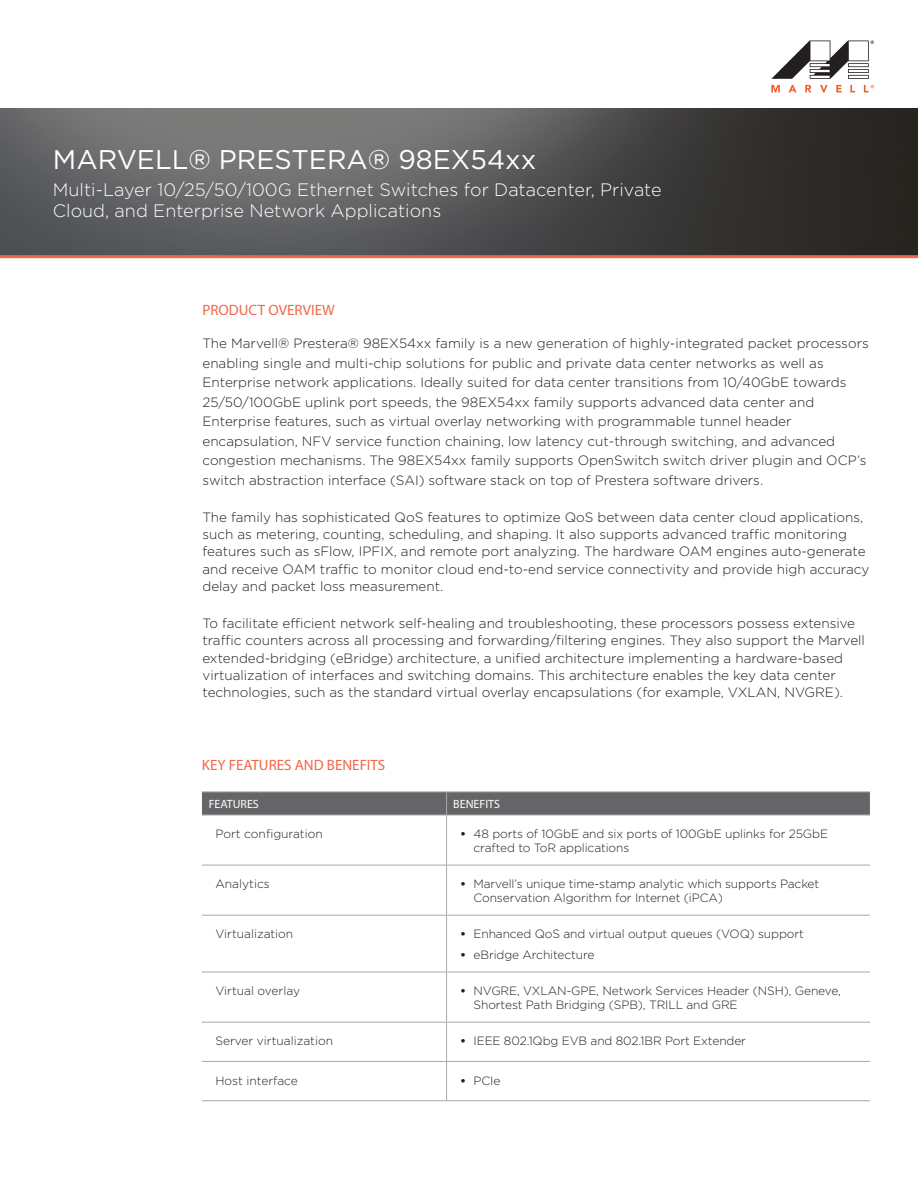
<style>
.page{position:relative;width:918px;height:1188px;background:#fff}
.page>*{position:absolute;margin:0;border:0;box-sizing:border-box;transform-origin:0 0}
.Main_Title{font:27px "Gotham";color:#fff}
.Subtitle{font:300 18px/21px "Gotham";color:#fff}
.Body_Headings{font:15px "Myriad Pro";color:#f26648}
.Body_Copy{font:300 13.5px/17.2px "Gotham";color:#231f20}
.Table_Features_Text{font:300 12px/13.5px "Gotham";letter-spacing:-.01em;color:#231f20}
.Table_Headers{font:12px "Myriad Pro";color:#fff}
.s1{font-weight:700}
</style>
<div class="page">
<img style="left:0;top:108px;width:918px;height:147px">
<hr style="left:0;top:255px;width:918px;height:3px;background:#f26648">
<svg style="left:771px;top:85px;width:9px;height:7px"></svg>
<svg style="left:789px;top:85px;width:8px;height:7px"></svg>
<svg style="left:805px;top:85px;width:6px;height:7px"></svg>
<svg style="left:820px;top:85px;width:8px;height:7px"></svg>
<svg style="left:836px;top:85px;width:6px;height:7px"></svg>
<svg style="left:850px;top:85px;width:5px;height:7px"></svg>
<svg style="left:864px;top:85px;width:10px;height:7px"></svg>
<svg style="left:771px;top:40px;width:103px;height:39px"></svg>
<hr style="left:202px;top:1022px;width:245px;height:1px;background:#a8a9ad">
<hr style="left:447px;top:1022px;width:423px;height:1px;background:#a8a9ad">
<hr style="left:202px;top:1061px;width:245px;height:1px;background:#a8a9ad">
<hr style="left:447px;top:1061px;width:423px;height:1px;background:#a8a9ad">
<svg style="left:202px;top:792px;width:668px;height:23px;background:#67676a"></svg>
<hr style="left:202px;top:815px;width:245px;height:1px;background:#a8a9ad">
<hr style="left:447px;top:815px;width:423px;height:1px;background:#a8a9ad">
<hr style="left:446px;top:815px;width:1px;height:50px;background:#a8a9ad">
<hr style="left:446px;top:865px;width:1px;height:50px;background:#a8a9ad">
<hr style="left:446px;top:916px;width:1px;height:56px;background:#a8a9ad">
<hr style="left:446px;top:972px;width:1px;height:50px;background:#a8a9ad">
<hr style="left:446px;top:1023px;width:1px;height:38px;background:#a8a9ad">
<hr style="left:446px;top:1062px;width:1px;height:38px;background:#a8a9ad">
<hr style="left:202px;top:865px;width:245px;height:1px;background:#a8a9ad">
<hr style="left:447px;top:865px;width:423px;height:1px;background:#a8a9ad">
<hr style="left:202px;top:915px;width:245px;height:1px;background:#a8a9ad">
<hr style="left:447px;top:915px;width:423px;height:1px;background:#a8a9ad">
<hr style="left:202px;top:972px;width:245px;height:1px;background:#a8a9ad">
<hr style="left:447px;top:972px;width:423px;height:1px;background:#a8a9ad">
<hr style="left:202px;top:1100px;width:245px;height:1px;background:#a8a9ad">
<hr style="left:447px;top:1100px;width:423px;height:1px;background:#a8a9ad">
<p class="Main_Title" style="left:53px;top:144px;width:485px">MARVELL® PRESTERA® 98EX54xx</p>
<p class="Subtitle" style="left:53px;top:178px;width:610px">Multi-Layer 10/25/50/100G Ethernet Switches for Datacenter, Private<br>Cloud, and Enterprise Network Applications</p>
<p class="Body_Headings" style="left:202px;top:301px;width:134px">PRODUCT OVERVIEW</p>
<p class="Body_Copy" style="left:202px;top:333px;width:668px;line-height:19.5px">The Marvell® Prestera® 98EX54xx family is a new generation of highly-integrated packet processors enabling single and multi-chip solutions for public and private data center networks as well as Enterprise network applications. Ideally suited for data center transitions from 10/40GbE towards 25/50/100GbE uplink port speeds, the 98EX54xx family supports advanced data center and Enterprise features, such as virtual overlay networking with programmable tunnel header encapsulation, NFV service function chaining, low latency cut-through switching, and advanced congestion mechanisms. The 98EX54xx family supports OpenSwitch switch driver plugin and OCP’s switch abstraction interface (SAI) software stack on top of Prestera software drivers.</p>
<p class="Body_Copy" style="left:202px;top:508px;width:668px">The family has sophisticated QoS features to optimize QoS between data center cloud applications, such as metering, counting, scheduling, and shaping. It also supports advanced traffic monitoring features such as sFlow, IPFIX, and remote port analyzing. The hardware OAM engines auto-generate and receive OAM traffic to monitor cloud end-to-end service connectivity and provide high accuracy delay and packet loss measurement.</p>
<p class="Body_Copy" style="left:202px;top:615px;width:664px">To facilitate efficient network self-healing and troubleshooting, these processors possess extensive traffic counters across all processing and forwarding/filtering engines. They also support the Marvell extended-bridging (eBridge) architecture, a unified architecture implementing a hardware-based virtualization of interfaces and switching domains. This architecture enables the key data center technologies, such as the standard virtual overlay encapsulations (for example, VXLAN, NVGRE).</p>
<p class="Body_Headings" style="left:202px;top:756px;width:185px">KEY FEATURES AND BENEFITS</p>
<p class="Table_Headers" style="left:209px;top:797px;width:52px">FEATURES</p>
<p class="Table_Headers" style="left:453px;top:797px;width:48px">BENEFITS</p>
<p class="Table_Features_Text" style="left:215px;top:827px;width:109px">Port configuration</p>
<p class="Table_Features_Text" style="left:474px;top:827px;width:356px;text-indent:-14px"><span class="s1">•</span> 48 ports of 10GbE and six ports of 100GbE uplinks for 25GbE crafted to ToR applications</p>
<p class="Table_Features_Text" style="left:215px;top:877px;width:56px">Analytics</p>
<p class="Table_Features_Text" style="left:474px;top:877px;width:347px;text-indent:-14px"><span class="s1">•</span> Marvell’s unique time-stamp analytic which supports Packet<br>Conservation Algorithm for Internet (iPCA)</p>
<p class="Table_Features_Text" style="left:215px;top:927px;width:79px">Virtualization</p>
<p class="Table_Features_Text" style="left:460px;top:927px;width:345px"><span class="s1">•</span> Enhanced QoS and virtual output queues (VOQ) support</p>
<p class="Table_Features_Text" style="left:460px;top:947px;width:136px"><span class="s1">•</span> eBridge Architecture</p>
<p class="Table_Features_Text" style="left:215px;top:984px;width:86px">Virtual overlay</p>
<p class="Table_Features_Text" style="left:474px;top:984px;width:369px;text-indent:-14px"><span class="s1">•</span> NVGRE, VXLAN-GPE, Network Services Header (NSH), Geneve,<br>Shortest Path Bridging (SPB), TRILL and GRE</p>
<p class="Table_Features_Text" style="left:215px;top:1034px;width:119px">Server virtualization</p>
<p class="Table_Features_Text" style="left:460px;top:1034px;width:287px"><span class="s1">•</span> IEEE 802.1Qbg EVB and 802.1BR Port Extender</p>
<p class="Table_Features_Text" style="left:215px;top:1073px;width:84px">Host interface</p>
<p class="Table_Features_Text" style="left:460px;top:1073px;width:42px"><span class="s1">•</span> PCIe</p>
</div>
